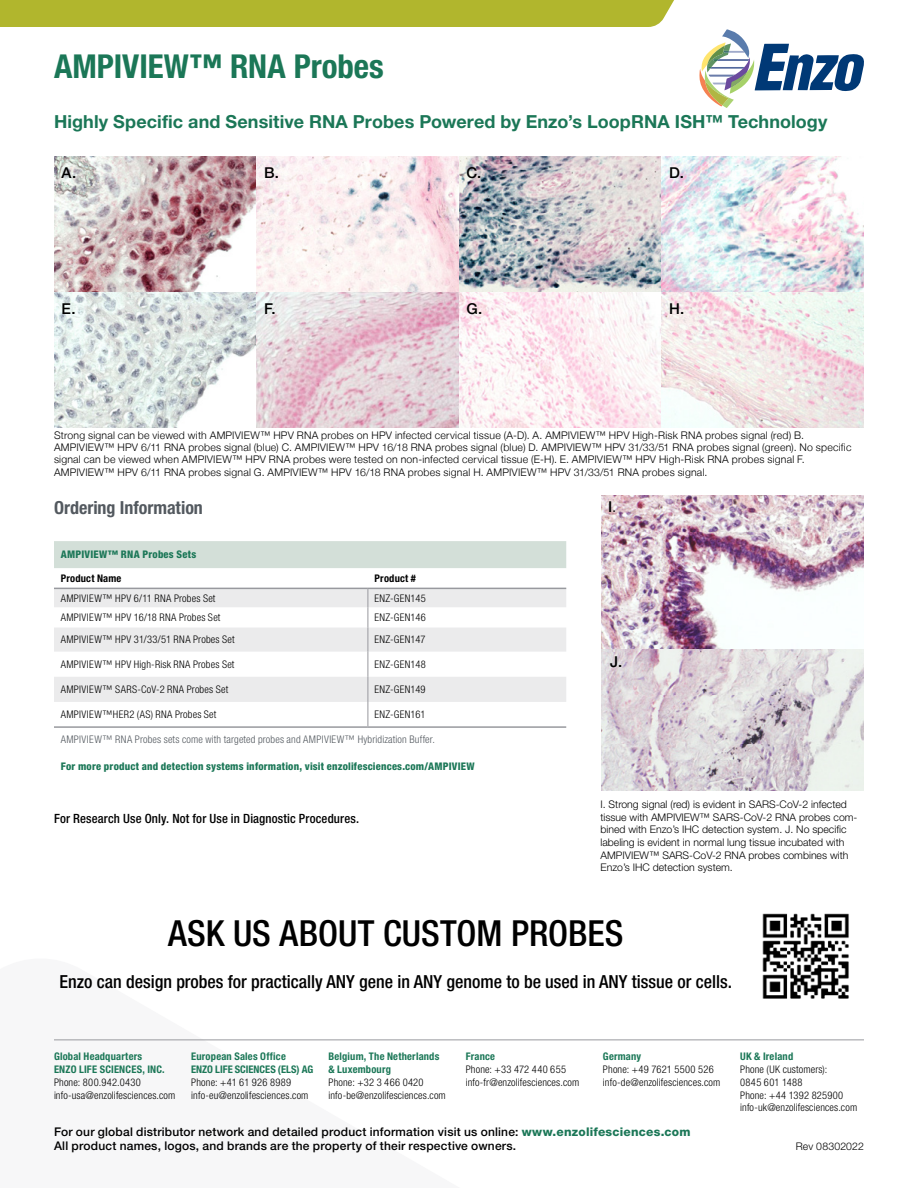
<style>
.page{position:relative;width:918px;height:1188px;background:#fff}
.page>*{position:absolute;margin:0;border:0;box-sizing:border-box;transform-origin:0 0}
.t1{font:500 condensed 36px "Helvetica Neue LT Pro";color:#000}
.t2{font:700 condensed 33px "Helvetica Neue LT Pro";letter-spacing:-.005em;color:#1b7757}
.t3{font:500 condensed 18px "Helvetica Neue LT Pro";color:#000}
.t4{font:700 18px "Helvetica Neue LT Pro";letter-spacing:.005em;color:#1b7757}
.t5{font:700 condensed 18px "Helvetica Neue LT Pro";color:#53595f}
.t6{font:500 15px "Helvetica Neue LT Pro";color:#000}
.t7{font:500 condensed 12.75px "Helvetica Neue LT Pro";letter-spacing:.01em;color:#000}
.t8{font:500 12px/14.2px "Helvetica Neue LT Pro";letter-spacing:.015em;color:#000}
.t9{font:300 10.5px/12px "Helvetica Neue LT";letter-spacing:.02em;color:#000}
.t10{font:300 condensed 10.5px/12.8px "Helvetica Neue LT Pro";letter-spacing:.015em;color:#000}
.t11{font:300 10.5px/12.6px "Helvetica Neue LT Pro";color:#000}
.t12{font:700 condensed 10.5px/12.8px "Helvetica Neue LT Pro";letter-spacing:.02em;color:#1b7757}
.t13{font:800 condensed 10.5px "Helvetica Neue LT Pro";letter-spacing:.02em;color:#1b7757}
.t14{font:300 condensed 10.5px "Helvetica Neue LT Pro";letter-spacing:.035em;color:#000}
.t15{font:300 condensed 10.5px "Helvetica Neue LT Pro";letter-spacing:.015em;color:#53595f}
.t16{font:700 condensed 10.5px "Helvetica Neue LT Pro";letter-spacing:.02em;color:#000}
.s1{font-weight:300}
.s2{font-weight:800;color:#1b7757}
</style>
<div class="page">
<svg style="left:54px;top:1039px;width:774px;height:1px"></svg>
<hr style="left:54px;top:1040px;width:810px;height:1px;background:#98999e">
<img style="left:762px;top:913px;width:87px;height:86px">
<div style="left:54px;top:541px;width:512px;height:27px;background:#d3dfd8"></div>
<svg style="left:54px;top:589px;width:512px;height:113px;fill:#ebebec"></svg>
<svg style="left:368px;top:589px;width:1px;height:137px"></svg>
<hr style="left:54px;top:726px;width:314px;height:2px;background:#98999e">
<hr style="left:368px;top:726px;width:198px;height:2px;background:#98999e">
<hr style="left:54px;top:588px;width:314px;height:1px;background:#98999e">
<hr style="left:368px;top:588px;width:198px;height:1px;background:#98999e">
<img style="left:54px;top:157px;width:810px;height:271px">
<img style="left:602px;top:496px;width:262px;height:295px">
<svg style="left:0;top:0;width:864px;height:108px"></svg>
<h2 class="t2" style="left:54px;top:46px;width:331px">AMPIVIEW™ RNA Probes</h2>
<h3 class="t4" style="left:54px;top:111px;width:775px">Highly Specific and Sensitive RNA Probes Powered by Enzo’s LoopRNA ISH™ Technology</h3>
<h3 class="t6" style="left:62px;top:164px;width:16px">A.</h3>
<h3 class="t6" style="left:264px;top:164px;width:16px">B.</h3>
<h3 class="t6" style="left:467px;top:164px;width:16px">C.</h3>
<h3 class="t6" style="left:669px;top:164px;width:16px">D.</h3>
<h3 class="t6" style="left:62px;top:300px;width:16px">E.</h3>
<h3 class="t6" style="left:264px;top:300px;width:13px">F.</h3>
<h3 class="t6" style="left:467px;top:300px;width:17px">G.</h3>
<h3 class="t6" style="left:669px;top:300px;width:17px">H.</h3>
<p class="t9" style="left:54px;top:430px;width:799px">Strong signal can be viewed with AMPIVIEW™ HPV RNA probes on HPV infected cervical tissue (A-D). A. AMPIVIEW™ HPV High-Risk RNA probes signal (red) B.<br>AMPIVIEW™ HPV 6/11 RNA probes signal (blue) C. AMPIVIEW™ HPV 16/18 RNA probes signal (blue) D. AMPIVIEW™ HPV 31/33/51 RNA probes signal (green). No specific signal can be viewed when AMPIVIEW™ HPV RNA probes were tested on non-infected cervical tissue (E-H). E. AMPIVIEW™ HPV High-Risk RNA probes signal F.<br>AMPIVIEW™ HPV 6/11 RNA probes signal G. AMPIVIEW™ HPV 16/18 RNA probes signal H. AMPIVIEW™ HPV 31/33/51 RNA probes signal.</p>
<h3 class="t5" style="left:54px;top:497px;width:150px">Ordering Information</h3>
<p class="t13" style="left:61px;top:548px;width:137px">AMPIVIEW™ RNA Probes Sets</p>
<p class="t16" style="left:61px;top:572px;width:62px">Product Name</p>
<p class="t16" style="left:375px;top:572px;width:43px">Product #</p>
<p class="t14" style="left:61px;top:592px;width:156px">AMPIVIEW™ HPV 6/11 RNA Probes Set</p>
<p class="t10" style="left:375px;top:592px;width:53px">ENZ-GEN145</p>
<p class="t10" style="left:61px;top:611px;width:161px">AMPIVIEW™ HPV 16/18 RNA Probes Set</p>
<p class="t10" style="left:375px;top:611px;width:53px">ENZ-GEN146</p>
<p class="t14" style="left:61px;top:634px;width:175px">AMPIVIEW™ HPV 31/33/51 RNA Probes Set</p>
<p class="t10" style="left:375px;top:633px;width:52px">ENZ-GEN147</p>
<p class="t10" style="left:61px;top:658px;width:175px">AMPIVIEW™ HPV High-Risk RNA Probes Set</p>
<p class="t10" style="left:375px;top:658px;width:53px">ENZ-GEN148</p>
<p class="t10" style="left:61px;top:683px;width:169px">AMPIVIEW™ SARS-CoV-2 RNA Probes Set</p>
<p class="t10" style="left:375px;top:683px;width:53px">ENZ-GEN149</p>
<p class="t14" style="left:61px;top:709px;width:157px">AMPIVIEW™HER2 (AS) RNA Probes Set</p>
<p class="t10" style="left:375px;top:708px;width:53px">ENZ-GEN161</p>
<p class="t15" style="left:61px;top:734px;width:376px">AMPIVIEW™ RNA Probes sets come with targeted probes and AMPIVIEW™ Hybridization Buffer.</p>
<p class="t13" style="left:61px;top:759px;width:415px">For more product and detection systems information, visit enzolifesciences.com/AMPIVIEW</p>
<p class="t7" style="left:54px;top:811px;width:307px">For Research Use Only. Not for Use in Diagnostic Procedures.</p>
<h3 class="t6" style="left:608px;top:498px;width:10px">I<span class="s1">.</span></h3>
<h3 class="t6" style="left:610px;top:653px;width:14px">J.</h3>
<p class="t11" style="left:600px;top:798px;width:259px">I. Strong signal (red) is evident in SARS-CoV-2 infected tissue with AMPIVIEW™ SARS-CoV-2 RNA probes com&shy;bined with Enzo’s IHC detection system. J. No specific labeling is evident in normal lung tissue incubated with AMPIVIEW™ SARS-CoV-2 RNA probes combines with Enzo’s IHC detection system.</p>
<h1 class="t1" style="left:168px;top:912px;width:457px">ASK US ABOUT CUSTOM PROBES</h1>
<h3 class="t3" style="left:59px;top:971px;width:674px">Enzo can design probes for practically ANY gene in ANY genome to be used in ANY tissue or cells.</h3>
<p class="t12" style="left:54px;top:1050px;width:112px">Global Headquarters<br>ENZO LIFE SCIENCES, INC.</p>
<p class="t10" style="left:54px;top:1076px;width:123px">Phone: 800.942.0430 info-usa@enzolifesciences.com</p>
<p class="t12" style="left:191px;top:1050px;width:124px">European Sales Office<br>ENZO LIFE SCIENCES (ELS) AG</p>
<p class="t10" style="left:191px;top:1076px;width:119px">Phone: +41 61 926 8989 info-eu@enzolifesciences.com</p>
<p class="t12" style="left:328px;top:1050px;width:112px">Belgium, The Netherlands &amp; Luxembourg</p>
<p class="t10" style="left:328px;top:1076px;width:119px">Phone: +32 3 466 0420 info-be@enzolifesciences.com</p>
<p class="t12" style="left:466px;top:1050px;width:31px">France</p>
<p class="t10" style="left:466px;top:1063px;width:115px">Phone: +33 472 440 655 info-fr@enzolifesciences.com</p>
<p class="t12" style="left:603px;top:1050px;width:40px">Germany</p>
<p class="t10" style="left:603px;top:1063px;width:119px">Phone: +49 7621 5500 526 info-de@enzolifesciences.com</p>
<p class="t8" style="left:54px;top:1124px;width:638px">For our global distributor network and detailed product information visit us online: <span class="s2">www.enzolifesciences.com<br></span>All product names, logos, and brands are the property of their respective owners.</p>
<p class="t12" style="left:740px;top:1050px;width:55px">UK &amp; Ireland</p>
<p class="t10" style="left:740px;top:1063px;width:119px">Phone (UK customers):<br>0845 601 1488<br>Phone: +44 1392 825900 info-uk@enzolifesciences.com</p>
<p class="t11" style="left:796px;top:1140px;width:70px">Rev 08302022</p>
</div>
